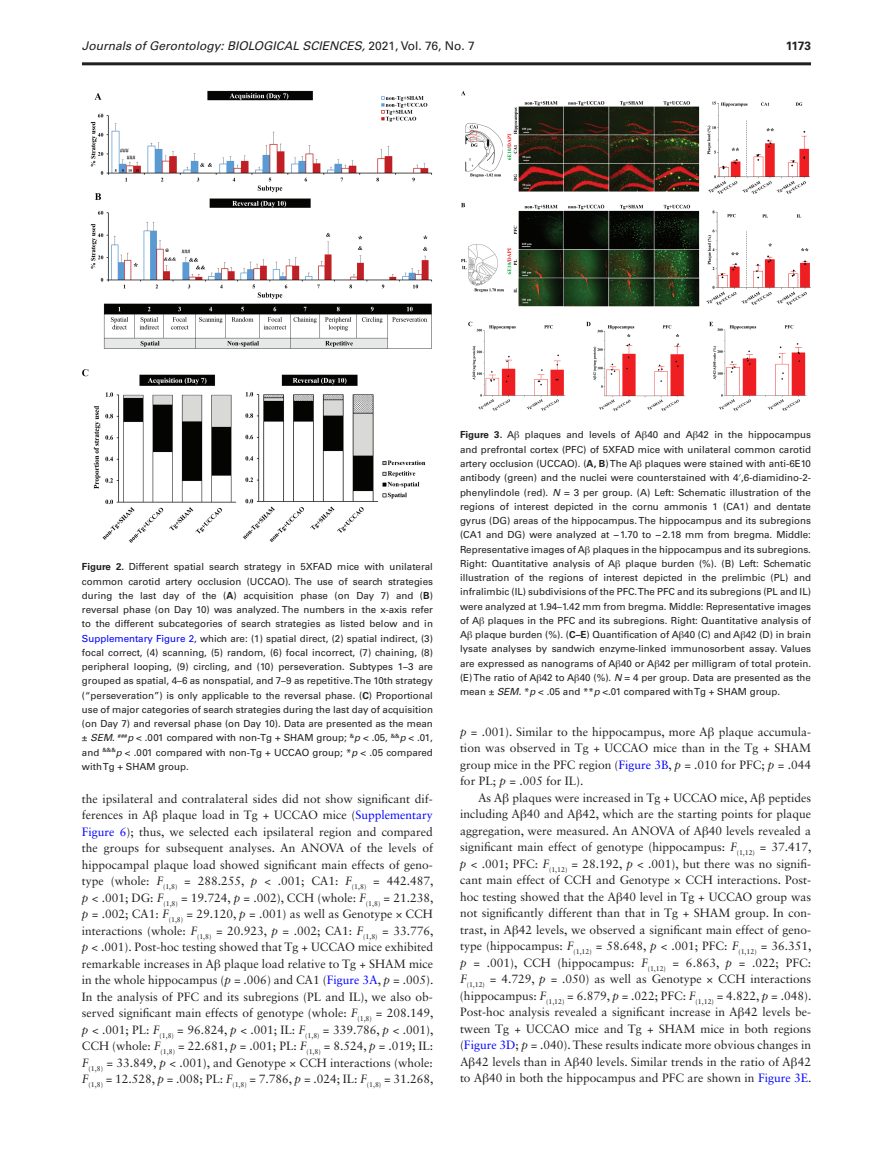
<style>
.page{position:relative;width:893px;height:1174px;background:#fff}
.page>*{position:absolute;margin:0;border:0;box-sizing:border-box;transform-origin:0 0}
.t1{font:12px/16.5px "Sabon LT Std";color:#231f20;text-align:justify}
.t2{font:italic 12px "Univers LT Std";color:#231f20}
.t3{font:700 12px "Univers LT Std";color:#231f20}
.t4{font:9.75px/14.2px "Univers LT Std";color:#231f20;text-align:justify}
.s1{font-style:normal}
.s2{font-weight:700}
.s3{color:#00f}
.s4{font-style:italic}
.s5{font-family:"Gandhari Unicode"}
</style>
<div class="page">
<img style="left:82px;top:90px;width:351px;height:453px">
<img style="left:461px;top:91px;width:350px;height:320px">
<hr style="left:82px;top:62px;width:729px;height:3px;background:#231f20">
<p class="t2" style="left:82px;top:39px;width:394px">Journals of Gerontology: BIOLOGICAL SCIENCES, <span class="s1">2021, Vol. 76, No. 7</span></p>
<p class="t3" style="left:786px;top:39px;width:27px">1173</p>
<p class="t4" style="left:82px;top:560px;width:353px"><span class="s2">Figure 2.</span> Different spatial search strategy in 5XFAD mice with unilateral common carotid artery occlusion (UCCAO). The use of search strategies during the last day of the (<span class="s2">A</span>) acquisition phase (on Day 7) and (<span class="s2">B</span>) reversal phase (on Day 10) was analyzed. The numbers in the x-axis refer to the different subcategories of search strategies as listed below and in <span class="s3">Supplementary Figure 2</span>, which are: (1) spatial direct, (2) spatial indirect, (3) focal correct, (4) scanning, (5) random, (6) focal incorrect, (7) chaining, (8) peripheral looping, (9) circling, and (10) perseveration. Subtypes 1–3 are grouped as spatial, 4–6 as nonspatial, and 7–9 as repetitive. The 10th strategy (“perseveration”) is only applicable to the reversal phase. (<span class="s2">C</span>) Proportional use of major categories of search strategies during the last day of acquisition (on Day 7) and reversal phase (on Day 10). Data are presented as the mean ± <span class="s4">SEM</span>. <sup>###</sup><span class="s4">p</span> &lt; .001 compared with non-Tg + SHAM group; <sup>&amp;</sup><span class="s4">p</span> &lt; .05, <sup>&amp;&amp;</sup><span class="s4">p</span> &lt; .01, and <sup>&amp;&amp;&amp;</sup><span class="s4">p</span> &lt; .001 compared with non-Tg + UCCAO group; *<span class="s4">p</span> &lt; .05 compared with Tg + SHAM group.</p>
<p class="t1" style="left:82px;top:790px;width:353px">the ipsilateral and contralateral sides did not show significant dif&shy;ferences in A<span class="s5">β</span> plaque load in Tg + UCCAO mice (<span class="s3">Supplementary Figure 6</span>); thus, we selected each ipsilateral region and compared the groups for subsequent analyses. An ANOVA of the levels of hippocampal plaque load showed significant main effects of geno&shy;type (whole: <span class="s4">F</span><sub>(1,8)</sub> = 288.255, <span class="s4">p</span> &lt; .001; CA1: <span class="s4">F</span><sub>(1,8)</sub> = 442.487, <span class="s4">p</span> &lt; .001; DG: <span class="s4">F</span><sub>(1,8)</sub> = 19.724, <span class="s4">p</span> = .002), CCH (whole: <span class="s4">F</span><sub>(1,8)</sub> = 21.238, <span class="s4">p</span> = .002; CA1: <span class="s4">F</span><sub>(1,8)</sub> = 29.120, <span class="s4">p</span> = .001) as well as Genotype × CCH interactions (whole: <span class="s4">F</span><sub>(1,8)</sub> = 20.923, <span class="s4">p</span> = .002; CA1: <span class="s4">F</span><sub>(1,8)</sub> = 33.776, <span class="s4">p</span> &lt; .001). Post-hoc testing showed that Tg + UCCAO mice exhibited remarkable increases in A<span class="s5">β</span> plaque load relative to Tg + SHAM mice in the whole hippocampus (<span class="s4">p</span> = .006) and CA1 (<span class="s3">Figure 3A</span>, <span class="s4">p</span> = .005).<br>In the analysis of PFC and its subregions (PL and IL), we also ob&shy;served significant main effects of genotype (whole: <span class="s4">F</span><sub>(1,8)</sub> = 208.149, <span class="s4">p</span> &lt; .001; PL: <span class="s4">F</span><sub>(1,8)</sub> = 96.824, <span class="s4">p</span> &lt; .001; IL: <span class="s4">F</span><sub>(1,8)</sub> = 339.786, <span class="s4">p</span> &lt; .001), CCH (whole: <span class="s4">F</span><sub>(1,8)</sub> = 22.681, <span class="s4">p</span> = .001; PL: <span class="s4">F</span><sub>(1,8)</sub> = 8.524, <span class="s4">p</span> = .019; IL:<br><span class="s4">F</span><sub>(1,8)</sub> = 33.849, <span class="s4">p</span> &lt; .001), and Genotype × CCH interactions (whole:<br><span class="s4">F</span><sub>(1,8)</sub> = 12.528, <span class="s4">p</span> = .008; PL: <span class="s4">F</span><sub>(1,8)</sub> = 7.786, <span class="s4">p</span> = .024; IL: <span class="s4">F</span><sub>(1,8)</sub> = 31.268,</p>
<p class="t4" style="left:460px;top:428px;width:353px"><span class="s2">Figure 3.</span> A<span class="s5">β</span> plaques and levels of A<span class="s5">β</span>40 and A<span class="s5">β</span>42 in the hippocampus and prefrontal cortex (PFC) of 5XFAD mice with unilateral common carotid artery occlusion (UCCAO). (<span class="s2">A, B</span>) The A<span class="s5">β</span> plaques were stained with anti-6E10 antibody (green) and the nuclei were counterstained with 4<span class="s5">′</span>,6-diamidino-2- phenylindole (red). <span class="s4">N</span> = 3 per group. (A) Left: Schematic illustration of the regions of interest depicted in the cornu ammonis 1 (CA1) and dentate gyrus (DG) areas of the hippocampus. The hippocampus and its subregions (CA1 and DG) were analyzed at −1.70 to −2.18 mm from bregma. Middle:<br>Representative images of A<span class="s5">β</span> plaques in the hippocampus and its subregions.<br>Right: Quantitative analysis of A<span class="s5">β</span> plaque burden (%). (B) Left: Schematic illustration of the regions of interest depicted in the prelimbic (PL) and infralimbic (IL) subdivisions of the PFC. The PFC and its subregions (PL and IL) were analyzed at 1.94–1.42 mm from bregma. Middle: Representative images of A<span class="s5">β</span> plaques in the PFC and its subregions. Right: Quantitative analysis of A<span class="s5">β</span> plaque burden (%). (<span class="s2">C–E</span>) Quantification of A<span class="s5">β</span>40 (C) and A<span class="s5">β</span>42 (D) in brain lysate analyses by sandwich enzyme-linked immunosorbent assay. Values are expressed as nanograms of A<span class="s5">β</span>40 or A<span class="s5">β</span>42 per milligram of total protein. (E) The ratio of A<span class="s5">β</span>42 to A<span class="s5">β</span>40 (%). <span class="s4">N</span> = 4 per group. Data are presented as the mean ± <span class="s4">SEM</span>. *<span class="s4">p</span> &lt; .05 and **<span class="s4">p</span> &lt;.01 compared with Tg + SHAM group.</p>
<p class="t1" style="left:460px;top:723px;width:353px"><span class="s4">p</span> = .001). Similar to the hippocampus, more A<span class="s5">β</span> plaque accumula&shy;tion was observed in Tg + UCCAO mice than in the Tg + SHAM group mice in the PFC region (<span class="s3">Figure 3B</span>, <span class="s4">p</span> = .010 for PFC; <span class="s4">p</span> = .044 for PL; <span class="s4">p</span> = .005 for IL).</p>
<p class="t1" style="left:460px;top:789px;width:353px;text-indent:18px">As A<span class="s5">β</span> plaques were increased in Tg + UCCAO mice, A<span class="s5">β</span> peptides including A<span class="s5">β</span>40 and A<span class="s5">β</span>42, which are the starting points for plaque aggregation, were measured. An ANOVA of A<span class="s5">β</span>40 levels revealed a significant main effect of genotype (hippocampus: <span class="s4">F</span><sub>(1,12)</sub> = 37.417, <span class="s4">p</span> &lt; .001; PFC: <span class="s4">F</span><sub>(1,12)</sub> = 28.192, <span class="s4">p</span> &lt; .001), but there was no signifi&shy;cant main effect of CCH and Genotype × CCH interactions. Post&shy;hoc testing showed that the A<span class="s5">β</span>40 level in Tg + UCCAO group was not significantly different than that in Tg + SHAM group. In con&shy;trast, in A<span class="s5">β</span>42 levels, we observed a significant main effect of geno&shy;type (hippocampus: <span class="s4">F</span><sub>(1,12)</sub> = 58.648, <span class="s4">p</span> &lt; .001; PFC: <span class="s4">F</span><sub>(1,12)</sub> = 36.351, <span class="s4">p</span> = .001), CCH (hippocampus: <span class="s4">F</span><sub>(1,12)</sub> = 6.863, <span class="s4">p</span> = .022; PFC:<br><span class="s4">F</span><sub>(1,12)</sub> = 4.729, <span class="s4">p</span> = .050) as well as Genotype × CCH interactions (hippocampus: <span class="s4">F</span><sub>(1,12)</sub> = 6.879, <span class="s4">p</span> = .022; PFC: <span class="s4">F</span><sub>(1,12)</sub> = 4.822, <span class="s4">p</span> = .048).<br>Post-hoc analysis revealed a significant increase in A<span class="s5">β</span>42 levels be&shy;tween Tg + UCCAO mice and Tg + SHAM mice in both regions (<span class="s3">Figure 3D</span>; <span class="s4">p</span> = .040). These results indicate more obvious changes in A<span class="s5">β</span>42 levels than in A<span class="s5">β</span>40 levels. Similar trends in the ratio of A<span class="s5">β</span>42 to A<span class="s5">β</span>40 in both the hippocampus and PFC are shown in <span class="s3">Figure 3E</span>.</p>
</div>
